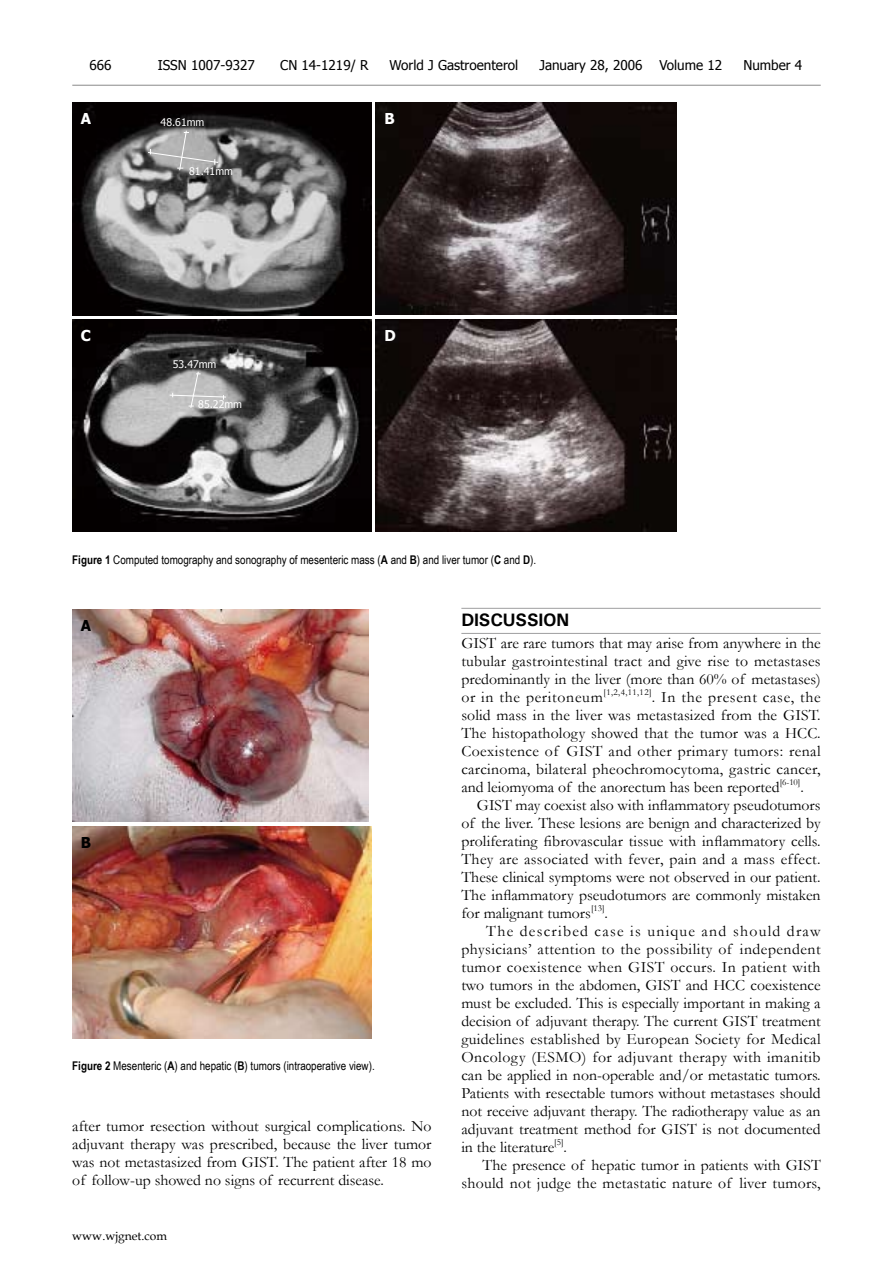
<style>
.page{position:relative;width:893px;height:1263px;background:#fff}
.page>*{position:absolute;margin:0;border:0;box-sizing:border-box;transform-origin:0 0}
.t1{font:700 18px "Univers";letter-spacing:-.01em;color:#000}
.t2{font:15.75px/18px "Garamond";color:#000;text-align:justify}
.t3{font:15.75px "Garamond";letter-spacing:.02em;color:#000}
.t4{font:15.75px "Garamond";letter-spacing:.03em;color:#000}
.t5{font:15.75px "Garamond";letter-spacing:.08em;color:#000}
.t6{font:700 15px "Tahoma";color:#fff}
.t7{font:700 15px "Tahoma";color:#000}
.t8{font:13.5px "Tahoma";color:#000}
.t9{font:12px "Arial Narrow";color:#000}
.t10{font:12px "Book Antiqua";color:#000}
.t11{font:10.5px "Tahoma";color:#fff}
.t12{font:9.15px "Garamond";letter-spacing:.02em;color:#000}
.s1{font-weight:700}
</style>
<div class="page">
<hr style="left:72px;top:85px;width:749px;height:1px;background:#898989">
<img style="left:72px;top:609px;width:296px;height:213px">
<img style="left:72px;top:826px;width:300px;height:213px">
<img style="left:72px;top:102px;width:299px;height:213px">
<img style="left:376px;top:102px;width:300px;height:213px">
<img style="left:72px;top:319px;width:299px;height:213px">
<img style="left:376px;top:319px;width:300px;height:213px">
<svg style="left:148px;top:130px;width:71px;height:41px;background:#a2a2a2"></svg>
<svg style="left:169px;top:371px;width:58px;height:37px;background:#b7b7b7"></svg>
<hr style="left:461px;top:608px;width:360px;height:1px;background:#9f9fa0">
<hr style="left:461px;top:633px;width:360px;height:1px;background:#9f9fa0">
<p class="t8" style="left:89px;top:56px;width:24px">666</p>
<p class="t8" style="left:158px;top:56px;width:98px">ISSN 1007-9327</p>
<p class="t8" style="left:280px;top:56px;width:90px">CN 14-1219/ R</p>
<p class="t8" style="left:390px;top:56px;width:130px">World J Gastroenterol</p>
<p class="t8" style="left:539px;top:56px;width:105px">January 28, 2006</p>
<p class="t8" style="left:659px;top:56px;width:64px">Volume 12</p>
<p class="t8" style="left:743px;top:56px;width:60px">Number 4</p>
<p class="t6" style="left:81px;top:108px;width:12px">A</p>
<p class="t6" style="left:384px;top:108px;width:12px">B</p>
<p class="t11" style="left:161px;top:115px;width:45px">48.61mm</p>
<p class="t11" style="left:189px;top:164px;width:45px">81.41mm</p>
<p class="t6" style="left:81px;top:325px;width:12px">C</p>
<p class="t6" style="left:384px;top:325px;width:13px">D</p>
<p class="t11" style="left:173px;top:357px;width:45px">53.47mm</p>
<p class="t11" style="left:198px;top:397px;width:45px">85.22mm</p>
<p class="t9" style="left:72px;top:551px;width:465px"><span class="s1">Figure 1</span> Computed tomography and sonography of mesenteric mass (<span class="s1">A</span> and <span class="s1">B</span>) and liver tumor (<span class="s1">C</span> and <span class="s1">D</span>).</p>
<p class="t7" style="left:81px;top:615px;width:12px">A</p>
<p class="t7" style="left:81px;top:831px;width:12px">B</p>
<p class="t9" style="left:72px;top:1057px;width:304px"><span class="s1">Figure 2</span> Mesenteric (<span class="s1">A</span>) and hepatic (<span class="s1">B</span>) tumors (intraoperative view).</p>
<p class="t2" style="left:72px;top:1117px;width:361px">after tumor resection without surgical complications. No adjuvant therapy was prescribed, because the liver tumor was not metastasized from GIST. The patient after 18 mo of follow-up showed no signs of recurrent disease.</p>
<p class="t10" style="left:72px;top:1227px;width:96px">www.wjgnet.com</p>
<p class="t1" style="left:461px;top:609px;width:110px">DISCUSSION</p>
<p class="t2" style="left:461px;top:634px;width:361px">GIST are rare tumors that may arise from anywhere in the tubular gastrointestinal tract and give rise to metastases predominantly in the liver (more than 60% of metastases) or in the peritoneum</p>
<p class="t12" style="left:603px;top:685px;width:50px">[1,2,4,11,12]</p>
<p class="t2" style="left:461px;top:688px;width:361px;text-indent:191px">. In the present case, the solid mass in the liver was metastasized from the GIST.<br>The histopathology showed that the tumor was a HCC.<br>Coexistence of GIST and other primary tumors: renal carcinoma, bilateral pheochromocytoma, gastric cancer, and leiomyoma of the anorectum has been reported</p>
<p class="t12" style="left:780px;top:775px;width:22px">[6-10]</p>
<p class="t2" style="left:800px;top:778px;width:5px">.</p>
<p class="t2" style="left:477px;top:796px;width:345px">GIST may coexist also with inflammatory pseudotumors</p>
<p class="t2" style="left:461px;top:814px;width:361px">of the liver. These lesions are benign and characterized by</p>
<p class="t2" style="left:461px;top:832px;width:361px">proliferating fibrovascular tissue with inflammatory cells.</p>
<p class="t3" style="left:461px;top:849px;width:361px">They are associated with fever, pain and a mass effect.</p>
<p class="t2" style="left:461px;top:868px;width:361px">These clinical symptoms were not observed in our patient.</p>
<p class="t2" style="left:461px;top:886px;width:361px">The inflammatory pseudotumors are commonly mistaken</p>
<p class="t2" style="left:461px;top:904px;width:131px">for malignant tumors</p>
<p class="t12" style="left:591px;top:901px;width:15px">[13]</p>
<p class="t2" style="left:605px;top:904px;width:5px">.</p>
<p class="t5" style="left:486px;top:921px;width:336px">The described case is unique and should draw</p>
<p class="t4" style="left:461px;top:939px;width:361px">physicians’ attention to the possibility of independent</p>
<p class="t4" style="left:461px;top:957px;width:361px">tumor coexistence when GIST occurs. In patient with</p>
<p class="t2" style="left:461px;top:976px;width:361px">two tumors in the abdomen, GIST and HCC coexistence</p>
<p class="t2" style="left:461px;top:994px;width:361px">must be excluded. This is especially important in making a</p>
<p class="t2" style="left:461px;top:1012px;width:361px">decision of adjuvant therapy. The current GIST treatment</p>
<p class="t3" style="left:461px;top:1029px;width:361px">guidelines established by European Society for Medical</p>
<p class="t4" style="left:461px;top:1047px;width:361px">Oncology (ESMO) for adjuvant therapy with imanitib</p>
<p class="t2" style="left:461px;top:1066px;width:361px">can be applied in non-operable and/or metastatic tumors.</p>
<p class="t2" style="left:461px;top:1084px;width:361px">Patients with resectable tumors without metastases should</p>
<p class="t2" style="left:461px;top:1102px;width:361px">not receive adjuvant therapy. The radiotherapy value as an</p>
<p class="t2" style="left:461px;top:1120px;width:361px">adjuvant treatment method for GIST is not documented</p>
<p class="t2" style="left:461px;top:1138px;width:94px">in the literature</p>
<p class="t12" style="left:554px;top:1135px;width:11px">[5]</p>
<p class="t2" style="left:563px;top:1138px;width:5px">.</p>
<p class="t2" style="left:483px;top:1156px;width:340px">The presence of hepatic tumor in patients with GIST</p>
<p class="t3" style="left:461px;top:1173px;width:361px">should not judge the metastatic nature of liver tumors,</p>
</div>
